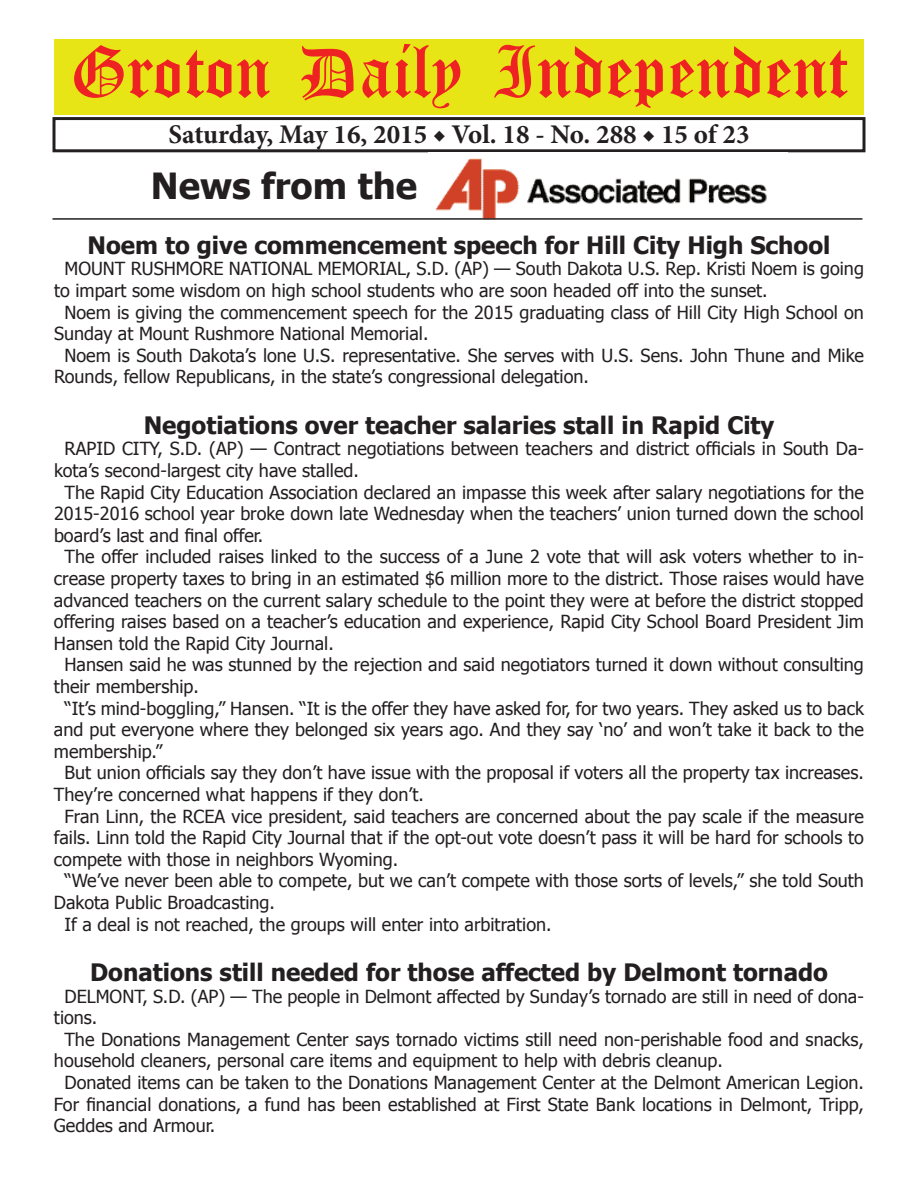
<style>
.page{position:relative;width:918px;height:1188px;background:#fff}
.page>*{position:absolute;margin:0;border:0;box-sizing:border-box;transform-origin:0 0}
.t1{font:54px "Old English Five";color:#ee2123}
.t2{font:700 36px "Tahoma";color:#231f20}
.t3{font:700 27px "Minion Pro";color:#231f20}
.t4{font:700 24px "Tahoma";color:#231f20}
.t5{font:18px "Tahoma";color:#231f20}
</style>
<div class="page">
<div style="left:52px;top:117px;width:814px;height:35px;border:3px solid #231f20"></div>
<div style="left:54px;top:40px;width:810px;height:75px;background:#e7e515"></div>
<img style="left:435px;top:158px;width:332px;height:60px">
<hr style="left:52px;top:218px;width:810px;height:2px;background:#231f20">
<h1 class="t1" style="left:70px;top:47px;width:779px">Groton Daily Independent</h1>
<h3 class="t3" style="left:168px;top:116px;width:583px">Saturday, May 16, 2015 ◆ Vol. 18 - No. 288 ◆ 15 of 23</h3>
<h2 class="t2" style="left:151px;top:161px;width:268px">News from the</h2>
<h3 class="t4" style="left:88px;top:228px;width:744px">Noem to give commencement speech for Hill City High School</h3>
<p class="t5" style="left:64px;top:257px;width:801px">MOUNT RUSHMORE NATIONAL MEMORIAL, S.D. (AP) — South Dakota U.S. Rep. Kristi Noem is going</p>
<p class="t5" style="left:54px;top:278px;width:715px">to impart some wisdom on high school students who are soon headed off into the sunset.</p>
<p class="t5" style="left:64px;top:300px;width:801px">Noem is giving the commencement speech for the 2015 graduating class of Hill City High School on</p>
<p class="t5" style="left:54px;top:322px;width:376px">Sunday at Mount Rushmore National Memorial.</p>
<p class="t5" style="left:64px;top:343px;width:801px">Noem is South Dakota’s lone U.S. representative. She serves with U.S. Sens. John Thune and Mike</p>
<p class="t5" style="left:54px;top:365px;width:536px">Rounds, fellow Republicans, in the state’s congressional delegation.</p>
<h3 class="t4" style="left:144px;top:408px;width:632px">Negotiations over teacher salaries stall in Rapid City</h3>
<p class="t5" style="left:64px;top:437px;width:801px">RAPID CITY, S.D. (AP) — Contract negotiations between teachers and district officials in South Da-</p>
<p class="t5" style="left:54px;top:458px;width:306px">kota’s second-largest city have stalled.</p>
<p class="t5" style="left:64px;top:480px;width:801px">The Rapid City Education Association declared an impasse this week after salary negotiations for the</p>
<p class="t5" style="left:54px;top:502px;width:811px">2015-2016 school year broke down late Wednesday when the teachers’ union turned down the school</p>
<p class="t5" style="left:54px;top:523px;width:211px">board’s last and final offer.</p>
<p class="t5" style="left:64px;top:545px;width:801px">The offer included raises linked to the success of a June 2 vote that will ask voters whether to in-</p>
<p class="t5" style="left:54px;top:566px;width:811px">crease property taxes to bring in an estimated $6 million more to the district. Those raises would have</p>
<p class="t5" style="left:54px;top:588px;width:811px">advanced teachers on the current salary schedule to the point they were at before the district stopped</p>
<p class="t5" style="left:54px;top:610px;width:811px">offering raises based on a teacher’s education and experience, Rapid City School Board President Jim</p>
<p class="t5" style="left:54px;top:631px;width:281px">Hansen told the Rapid City Journal.</p>
<p class="t5" style="left:64px;top:653px;width:801px">Hansen said he was stunned by the rejection and said negotiators turned it down without consulting</p>
<p class="t5" style="left:54px;top:674px;width:146px">their membership.</p>
<p class="t5" style="left:64px;top:696px;width:801px">“It’s mind-boggling,” Hansen. “It is the offer they have asked for, for two years. They asked us to back</p>
<p class="t5" style="left:54px;top:718px;width:811px">and put everyone where they belonged six years ago. And they say ‘no’ and won’t take it back to the</p>
<p class="t5" style="left:54px;top:739px;width:110px">membership.”</p>
<p class="t5" style="left:64px;top:761px;width:801px">But union officials say they don’t have issue with the proposal if voters all the property tax increases.</p>
<p class="t5" style="left:54px;top:782px;width:372px">They’re concerned what happens if they don’t.</p>
<p class="t5" style="left:64px;top:804px;width:801px">Fran Linn, the RCEA vice president, said teachers are concerned about the pay scale if the measure</p>
<p class="t5" style="left:54px;top:826px;width:811px">fails. Linn told the Rapid City Journal that if the opt-out vote doesn’t pass it will be hard for schools to</p>
<p class="t5" style="left:54px;top:847px;width:346px">compete with those in neighbors Wyoming.</p>
<p class="t5" style="left:64px;top:869px;width:801px">“We’ve never been able to compete, but we can’t compete with those sorts of levels,” she told South</p>
<p class="t5" style="left:54px;top:890px;width:223px">Dakota Public Broadcasting.</p>
<p class="t5" style="left:64px;top:912px;width:489px">If a deal is not reached, the groups will enter into arbitration.</p>
<h3 class="t4" style="left:90px;top:955px;width:739px">Donations still needed for those affected by Delmont tornado</h3>
<p class="t5" style="left:64px;top:984px;width:801px">DELMONT, S.D. (AP) — The people in Delmont affected by Sunday’s tornado are still in need of dona-</p>
<p class="t5" style="left:54px;top:1006px;width:45px">tions.</p>
<p class="t5" style="left:64px;top:1027px;width:801px">The Donations Management Center says tornado victims still need non-perishable food and snacks,</p>
<p class="t5" style="left:54px;top:1049px;width:670px">household cleaners, personal care items and equipment to help with debris cleanup.</p>
<p class="t5" style="left:64px;top:1070px;width:801px">Donated items can be taken to the Donations Management Center at the Delmont American Legion.</p>
<p class="t5" style="left:54px;top:1092px;width:811px">For financial donations, a fund has been established at First State Bank locations in Delmont, Tripp,</p>
<p class="t5" style="left:54px;top:1114px;width:163px">Geddes and Armour.</p>
</div>
